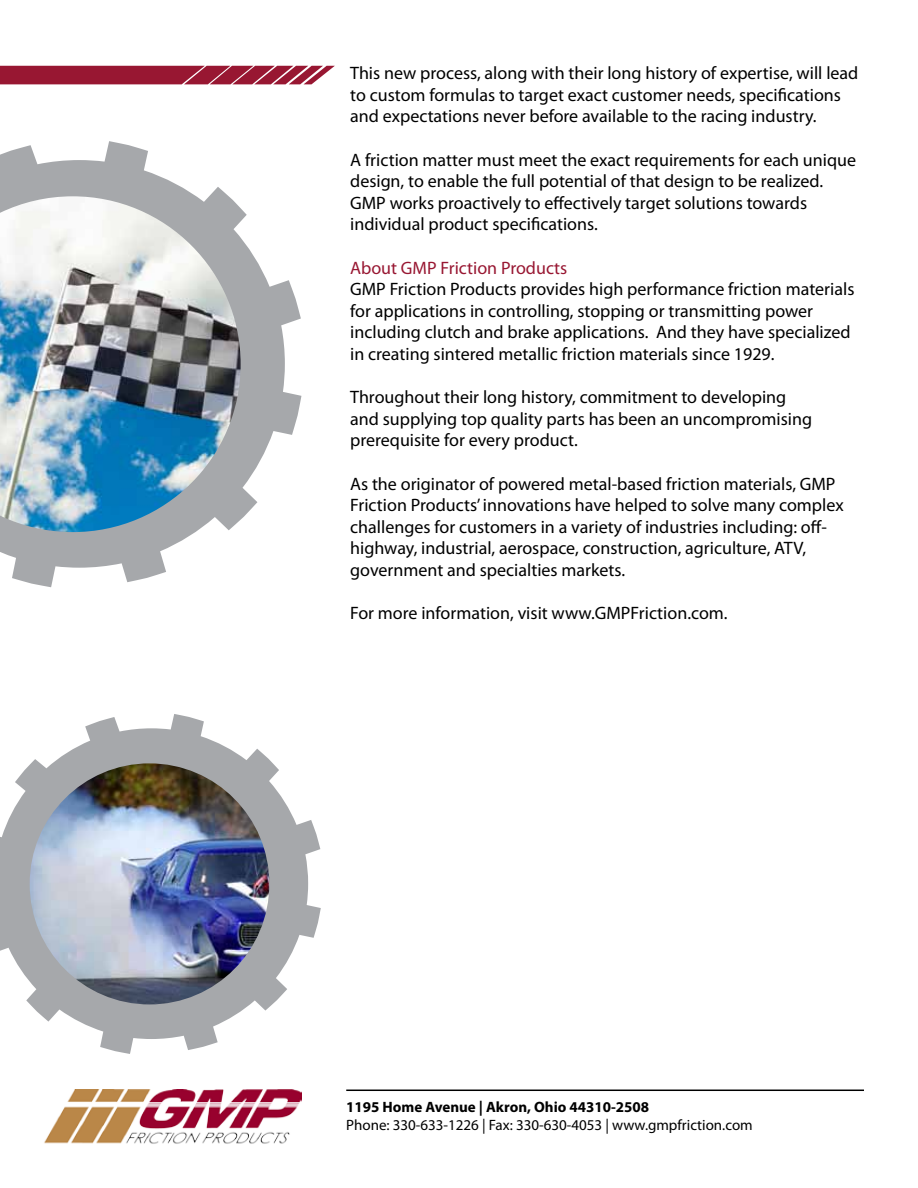
<style>
.page{position:relative;width:918px;height:1188px;background:#fff}
.page>*{position:absolute;margin:0;border:0;box-sizing:border-box;transform-origin:0 0}
.t1{font:18px/21.6px "Myriad Pro";color:#000}
.t2{font:18px "Myriad Pro";color:#981732}
.t3{font:15px "Myriad Pro";color:#000}
.t4{font:700 15px "Myriad Pro";color:#000}
</style>
<div class="page">
<img style="left:0;top:714px;width:321px;height:340px">
<img style="left:44px;top:1090px;width:257px;height:54px">
<hr style="left:346px;top:1090px;width:518px;height:1px;background:#000">
<svg style="left:0;top:66px;width:335px;height:18px;background:#a02a43"></svg>
<svg style="left:0;top:141px;width:301px;height:446px"></svg>
<img style="left:0;top:196px;width:241px;height:336px">
<p class="t1" style="left:350px;top:62px;width:510px">This new process, along with their long history of expertise, will lead to custom formulas to target exact customer needs, specifications and expectations never before available to the racing industry.</p>
<p class="t1" style="left:350px;top:149px;width:507px">A friction matter must meet the exact requirements for each unique design, to enable the full potential of that design to be realized.<br>GMP works proactively to effectively target solutions towards individual product specifications.</p>
<p class="t2" style="left:350px;top:257px;width:219px">About GMP Friction Products</p>
<p class="t1" style="left:350px;top:278px;width:506px">GMP Friction Products provides high performance friction materials for applications in controlling, stopping or transmitting power including clutch and brake applications. And they have specialized in creating sintered metallic friction materials since 1929.</p>
<p class="t1" style="left:350px;top:386px;width:463px">Throughout their long history, commitment to developing and supplying top quality parts has been an uncompromising prerequisite for every product.</p>
<p class="t1" style="left:350px;top:473px;width:495px">As the originator of powered metal-based friction materials, GMP Friction Products’ innovations have helped to solve many complex challenges for customers in a variety of industries including: off&shy;highway, industrial, aerospace, construction, agriculture, ATV, government and specialties markets.</p>
<p class="t1" style="left:350px;top:602px;width:379px">For more information, visit www.GMPFriction.com.</p>
<p class="t4" style="left:346px;top:1097px;width:305px">1195 Home Avenue | Akron, Ohio 44310-2508</p>
<p class="t3" style="left:346px;top:1116px;width:408px">Phone: 330-633-1226 | Fax: 330-630-4053 | www.gmpfriction.com</p>
</div>
